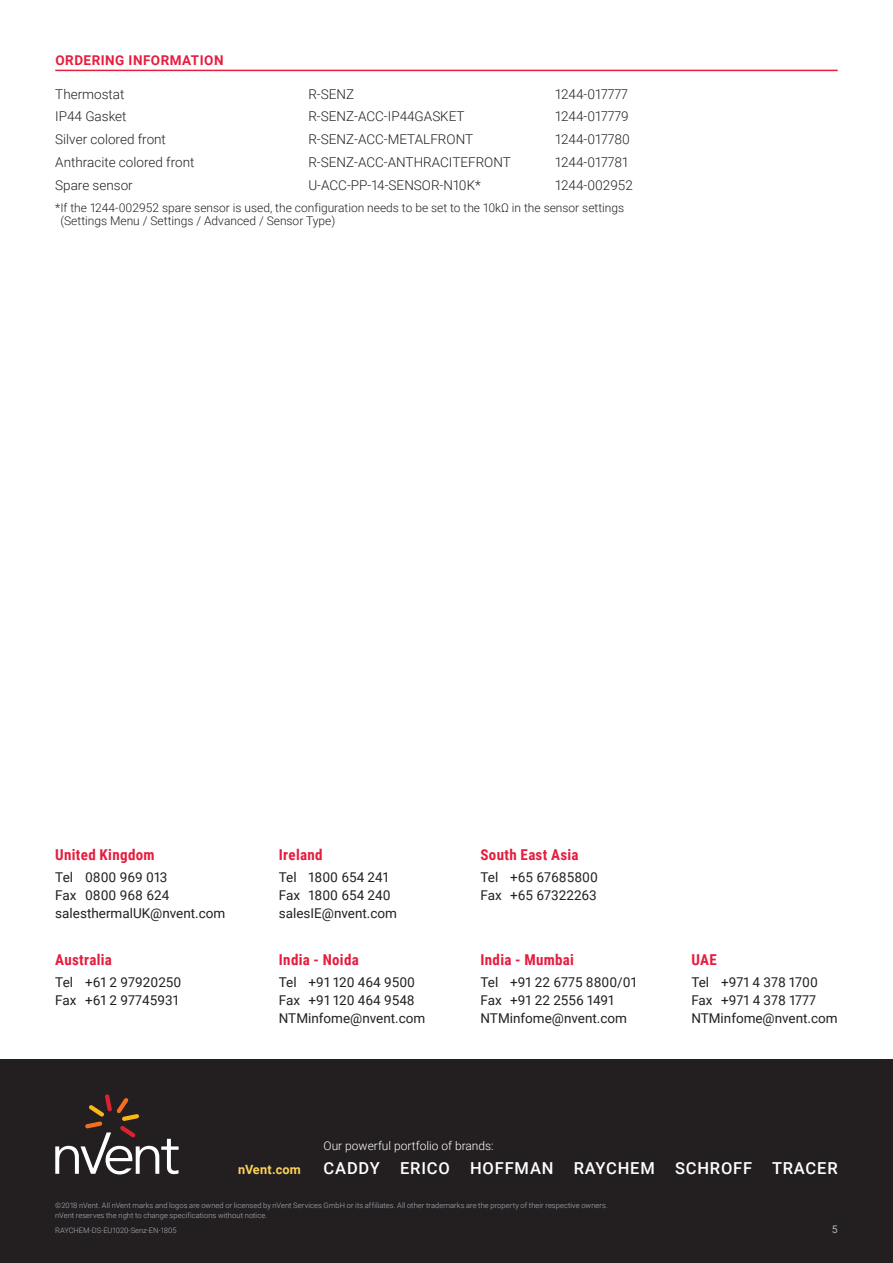
<style>
.page{position:relative;width:893px;height:1263px;background:#fff}
.page>*{position:absolute;margin:0;border:0;box-sizing:border-box;transform-origin:0 0}
.t1{font:500 16.5px "Roboto";letter-spacing:.05em;color:#fff}
.t2{font:700 15px "Roboto Condensed";letter-spacing:.02em;color:#e51d3f}
.t3{font:13.5px/18px "Roboto";color:#231f20}
.t4{font:300 13.5px "Roboto";color:#231f20}
.t5{font:700 13.5px "Roboto";letter-spacing:.035em;color:#e51d3f}
.t6{font:700 12.75px "Roboto";letter-spacing:.015em;color:#fed256}
.t7{font:300 12px/13.5px "Roboto";color:#231f20}
.t8{font:300 12px "Roboto";color:#fff}
.t9{font:10.5px "Roboto";color:#acb5c1}
.t10{font:300 7.5px/10.5px "Roboto";letter-spacing:.01em;color:#acb5c1}
</style>
<div class="page">
<div style="left:0;top:1059px;width:893px;height:204px;background:#231f20"></div>
<svg style="left:55px;top:1094px;width:124px;height:80px"></svg>
<hr style="left:55px;top:70px;width:783px;height:1px;background:#e51d3f">
<p class="t5" style="left:56px;top:51px;width:170px">ORDERING INFORMATION</p>
<p class="t4" style="left:55px;top:84px;width:71px">Thermostat</p>
<p class="t4" style="left:308px;top:84px;width:47px">R-SENZ</p>
<p class="t4" style="left:555px;top:84px;width:74px">1244-017777</p>
<p class="t4" style="left:55px;top:107px;width:73px">IP44 Gasket</p>
<p class="t4" style="left:308px;top:107px;width:158px">R-SENZ-ACC-IP44GASKET</p>
<p class="t4" style="left:555px;top:107px;width:75px">1244-017779</p>
<p class="t4" style="left:55px;top:130px;width:112px">Silver colored front</p>
<p class="t4" style="left:308px;top:130px;width:166px">R-SENZ-ACC-METALFRONT</p>
<p class="t4" style="left:555px;top:130px;width:76px">1244-017780</p>
<p class="t4" style="left:55px;top:153px;width:141px">Anthracite colored front</p>
<p class="t4" style="left:308px;top:153px;width:204px">R-SENZ-ACC-ANTHRACITEFRONT</p>
<p class="t4" style="left:555px;top:153px;width:74px">1244-017781</p>
<p class="t4" style="left:55px;top:176px;width:79px">Spare sensor</p>
<p class="t4" style="left:308px;top:176px;width:174px">U-ACC-PP-14-SENSOR-N10K*</p>
<p class="t4" style="left:555px;top:176px;width:79px">1244-002952</p>
<p class="t7" style="left:60px;top:200px;width:565px;text-indent:-5px">*If the 1244-002952 spare sensor is used, the configuration needs to be set to the 10kΩ in the sensor settings (Settings Menu / Settings / Advanced / Sensor Type)</p>
<p class="t2" style="left:55px;top:844px;width:101px">United Kingdom</p>
<p class="t3" style="left:55px;top:868px;width:172px">Tel 0800 969 013<br>Fax 0800 968 624 salesthermalUK@nvent.com</p>
<p class="t2" style="left:55px;top:949px;width:58px">Australia</p>
<p class="t3" style="left:55px;top:973px;width:128px">Tel +61 2 97920250<br>Fax +61 2 97745931</p>
<p class="t2" style="left:279px;top:844px;width:45px">Ireland</p>
<p class="t3" style="left:279px;top:868px;width:120px">Tel 1800 654 241<br>Fax 1800 654 240 salesIE@nvent.com</p>
<p class="t2" style="left:279px;top:949px;width:81px">India - Noida</p>
<p class="t3" style="left:279px;top:973px;width:148px">Tel +91 120 464 9500<br>Fax +91 120 464 9548<br>NTMinfome@nvent.com</p>
<p class="t2" style="left:480px;top:844px;width:100px">South East Asia</p>
<p class="t3" style="left:480px;top:868px;width:119px">Tel +65 67685800<br>Fax +65 67322263</p>
<p class="t2" style="left:480px;top:949px;width:95px">India - Mumbai</p>
<p class="t3" style="left:480px;top:973px;width:158px">Tel +91 22 6775 8800/01<br>Fax +91 22 2556 1491<br>NTMinfome@nvent.com</p>
<p class="t2" style="left:691px;top:949px;width:27px">UAE</p>
<p class="t3" style="left:691px;top:973px;width:148px">Tel +971 4 378 1700<br>Fax +971 4 378 1777<br>NTMinfome@nvent.com</p>
<p class="t8" style="left:324px;top:1137px;width:172px">Our powerful portfolio of brands:</p>
<p class="t6" style="left:238px;top:1160px;width:64px">nVent.com</p>
<p class="t1" style="left:324px;top:1156px;width:516px">CADDY ERICO HOFFMAN RAYCHEM SCHROFF TRACER</p>
<p class="t10" style="left:55px;top:1200px;width:554px">©2018 nVent. All nVent marks and logos are owned or licensed by nVent Services GmbH or its affiliates. All other trademarks are the property of their respective owners. nVent reserves the right to change specifications without notice.</p>
<p class="t10" style="left:55px;top:1225px;width:123px">RAYCHEM-DS-EU1020-Senz-EN-1805</p>
<p class="t9" style="left:832px;top:1222px;width:7px">5</p>
</div>
